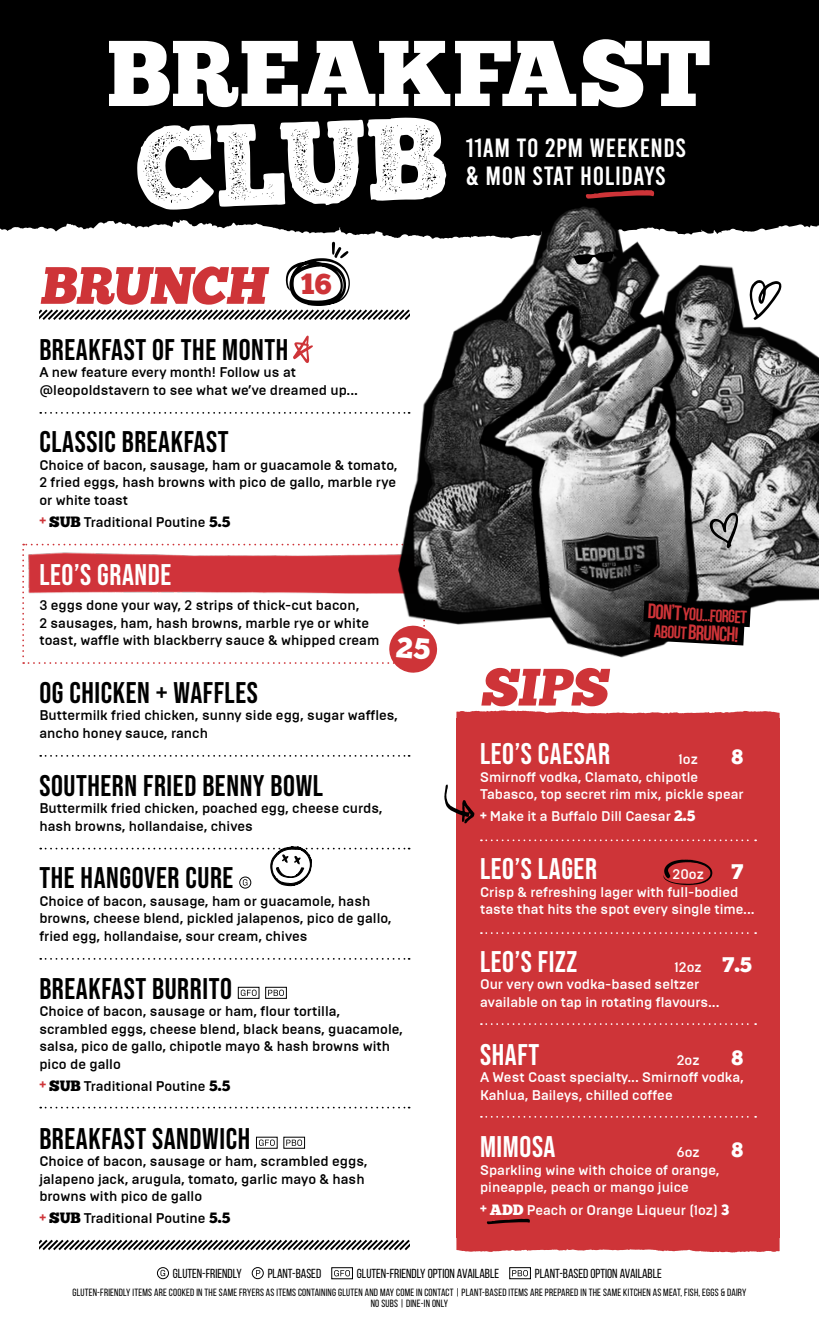
<style>
.page{position:relative;width:819px;height:1323px;background:#fff}
.page>*{position:absolute;margin:0;border:0;box-sizing:border-box;transform-origin:0 0}
.t1{font:117.25px "Chunk Five Print";color:#fff}
.t2{font:93.1px "Chunk Five Ex";color:#fff}
.t3{font:52.5px "Chunk Five Ex";color:#ce3438}
.t4{font:29.75px "Bebas Neue";letter-spacing:.02em;color:#000}
.t5{font:29.75px "Bebas Neue";letter-spacing:.02em;color:#fff}
.t6{font:29.05px "Chunk Five Ex";color:#ce3438}
.t7{font:26.25px/28px "Bebas";letter-spacing:.02em;color:#fff}
.t8{font:700 21px "Bebas Neue";color:#ce3438}
.t9{font:21px "Chunk Five Ex";color:#fff}
.t10{font:700 17.85px "Bebas Neue";color:#ce3438}
.t11{font:500 14px/17.5px "Brutal Type";color:#000}
.t12{font:500 14px/17.5px "Brutal Type";color:#fff}
.t13{font:13.12px "Bebas Neue";color:#000}
.t14{font:10.5px/10.5px "Bebas Neue";letter-spacing:.02em;color:#000;text-align:center}
.s1{font-family:"Chunk Five";font-weight:400;font-size:12.25px;color:#ce3438}
.s2{font-family:"Chunk Five Ex";font-weight:400;font-size:14.88px}
.s3{font-family:"Chunk Five";font-weight:400;font-size:14.88px}
.s4{font-size:21px}
.s5{font-size:17.85px}
.s6{font-family:"Chunk Five";font-weight:400;font-size:12.25px}
.s7{font-family:"Chunk Five Ex";font-weight:400;font-size:21px}
</style>
<div class="page">
<div style="left:0;top:0;width:819px;height:210px;background:#000"></div>
<svg style="left:0;top:193px;width:655px;height:42px;fill:#000"></svg>
<svg style="left:241px;top:990px;width:16px;height:6px"></svg>
<div style="left:238px;top:987px;width:21px;height:12px;border:1px solid #000"></div>
<div style="left:265px;top:987px;width:22px;height:12px;border:1px solid #000"></div>
<svg style="left:268px;top:990px;width:16px;height:6px"></svg>
<svg style="left:259px;top:1140px;width:16px;height:6px"></svg>
<div style="left:256px;top:1137px;width:22px;height:12px;border:1px solid #000"></div>
<div style="left:283px;top:1137px;width:22px;height:12px;border:1px solid #000"></div>
<svg style="left:286px;top:1140px;width:16px;height:6px"></svg>
<div style="left:456px;top:718px;width:324px;height:520px;background:#ce3438"></div>
<svg style="left:40px;top:412px;width:342px;height:2px"></svg>
<svg style="left:40px;top:755px;width:370px;height:2px"></svg>
<svg style="left:481px;top:839px;width:275px;height:2px"></svg>
<svg style="left:481px;top:932px;width:275px;height:2px"></svg>
<svg style="left:481px;top:1023px;width:275px;height:2px"></svg>
<svg style="left:481px;top:1116px;width:275px;height:2px"></svg>
<svg style="left:40px;top:958px;width:370px;height:2px"></svg>
<svg style="left:40px;top:1107px;width:370px;height:1px"></svg>
<svg style="left:39px;top:1239px;width:371px;height:12px"></svg>
<svg style="left:663px;top:860px;width:49px;height:26px"></svg>
<svg style="left:444px;top:784px;width:31px;height:39px"></svg>
<svg style="left:486px;top:1219px;width:44px;height:5px"></svg>
<svg style="left:39px;top:242px;width:343px;height:78px"></svg>
<img style="left:382px;top:194px;width:437px;height:431px">
<img style="left:456px;top:285px;width:271px;height:373px">
<svg style="left:710px;top:513px;width:28px;height:35px"></svg>
<svg style="left:750px;top:280px;width:32px;height:40px"></svg>
<svg style="left:573px;top:252px;width:41px;height:13px"></svg>
<svg style="left:622px;top:589px;width:150px;height:68px"></svg>
<div style="left:157px;top:1267px;width:12px;height:12px;border:1px solid #000;border-radius:50%"></div>
<svg style="left:161px;top:1270px;width:4px;height:6px"></svg>
<div style="left:252px;top:1267px;width:12px;height:12px;border:1px solid #000;border-radius:50%"></div>
<svg style="left:256px;top:1270px;width:4px;height:6px"></svg>
<svg style="left:334px;top:1270px;width:16px;height:6px"></svg>
<div style="left:331px;top:1267px;width:22px;height:12px;border:1px solid #000"></div>
<div style="left:509px;top:1267px;width:22px;height:12px;border:1px solid #000"></div>
<svg style="left:512px;top:1270px;width:16px;height:6px"></svg>
<svg style="left:585px;top:190px;width:69px;height:9px"></svg>
<svg style="left:456px;top:1238px;width:324px;height:14px"></svg>
<svg style="left:456px;top:710px;width:324px;height:8px"></svg>
<svg style="left:293px;top:335px;width:20px;height:28px"></svg>
<svg style="left:40px;top:846px;width:370px;height:42px"></svg>
<svg style="left:22px;top:544px;width:416px;height:129px"></svg>
<h2 class="t2" style="left:107px;top:4px;width:606px">BREAKFAST</h2>
<h1 class="t1" style="left:133px;top:116px;width:313px;rotate:-2deg">CLUB</h1>
<h3 class="t7" style="left:466px;top:133px;width:222px">11AM TO 2PM WEEKENDS &amp; MON STAT HOLIDAYS</h3>
<h3 class="t3" style="left:39px;top:246px;width:238px">BRUNCH</h3>
<h3 class="t6" style="left:301px;top:263px;width:33px">16</h3>
<h3 class="t4" style="left:39px;top:333px;width:251px">BREAKFAST OF THE MONTH</h3>
<p class="t11" style="left:39px;top:363px;width:320px">A new feature every month! Follow us at @leopoldstavern to see what we’ve dreamed up...</p>
<h3 class="t4" style="left:39px;top:425px;width:191px">CLASSIC BREAKFAST</h3>
<p class="t11" style="left:39px;top:456px;width:360px;text-align:justify">Choice of bacon, sausage, ham or guacamole &amp; tomato, 2 fried eggs, hash browns with pico de gallo, marble rye or white toast</p>
<p class="t11" style="left:39px;top:513px;width:192px"><span class="s1">+</span> <span class="s2">SUB</span> Traditional Poutine <span class="s3">5.5</span></p>
<h3 class="t5" style="left:39px;top:558px;width:134px">LEO’S GRANDE</h3>
<p class="t11" style="left:39px;top:596px;width:341px">3 eggs done your way, 2 strips of thick-cut bacon,<br>2 sausages, ham, hash browns, marble rye or white toast, waffle with blackberry sauce &amp; whipped cream</p>
<h3 class="t4" style="left:39px;top:676px;width:220px">OG CHICKEN + WAFFLES</h3>
<p class="t11" style="left:39px;top:706px;width:360px">Buttermilk fried chicken, sunny side egg, sugar waffles, ancho honey sauce, ranch</p>
<h3 class="t4" style="left:39px;top:769px;width:285px">SOUTHERN FRIED BENNY BOWL</h3>
<p class="t11" style="left:39px;top:799px;width:345px">Buttermilk fried chicken, poached egg, cheese curds, hash browns, hollandaise, chives</p>
<h3 class="t4" style="left:39px;top:861px;width:196px">THE HANGOVER CURE</h3>
<p class="t11" style="left:39px;top:892px;width:354px">Choice of bacon, sausage, ham or guacamole, hash browns, cheese blend, pickled jalapenos, pico de gallo, fried egg, hollandaise, sour cream, chives</p>
<h3 class="t4" style="left:39px;top:972px;width:194px">BREAKFAST BURRITO</h3>
<p class="t11" style="left:39px;top:1002px;width:365px">Choice of bacon, sausage or ham, flour tortilla, scrambled eggs, cheese blend, black beans, guacamole, salsa, pico de gallo, chipotle mayo &amp; hash browns with pico de gallo</p>
<p class="t11" style="left:39px;top:1077px;width:192px"><span class="s1">+</span> <span class="s2">SUB</span> Traditional Poutine <span class="s3">5.5</span></p>
<h3 class="t4" style="left:39px;top:1121px;width:212px">BREAKFAST SANDWICH</h3>
<p class="t11" style="left:39px;top:1152px;width:330px">Choice of bacon, sausage or ham, scrambled eggs, jalapeno jack, arugula, tomato, garlic mayo &amp; hash browns with pico de gallo</p>
<p class="t11" style="left:39px;top:1209px;width:192px"><span class="s1">+</span> <span class="s2">SUB</span> Traditional Poutine <span class="s3">5.5</span></p>
<h3 class="t3" style="left:480px;top:648px;width:140px">SIPS</h3>
<p class="t10" style="left:648px;top:602px;width:101px;rotate:3deg"><span class="s4">Don’t</span> you...Forget</p>
<h3 class="t8" style="left:655px;top:619px;width:86px;rotate:3deg"><span class="s5">about</span> Brunch!</h3>
<h3 class="t5" style="left:480px;top:737px;width:131px">LEO’S CAESAR</h3>
<p class="t12" style="left:679px;top:750px;width:21px">1oz</p>
<h3 class="t9" style="left:731px;top:741px;width:13px">8</h3>
<p class="t12" style="left:480px;top:767px;width:265px">Smirnoff vodka, Clamato, chipotle<br>Tabasco, top secret rim mix, pickle spear</p>
<p class="t12" style="left:480px;top:807px;width:217px"><span class="s6">+</span> Make it a Buffalo Dill Caesar <span class="s3">2.5</span></p>
<h3 class="t5" style="left:480px;top:852px;width:118px">LEO’S LAGER</h3>
<p class="t12" style="left:673px;top:865px;width:33px">20oz</p>
<h3 class="t9" style="left:731px;top:856px;width:13px">7</h3>
<p class="t12" style="left:480px;top:882px;width:276px">Crisp &amp; refreshing lager with full-bodied taste that hits the spot every single time...</p>
<h3 class="t5" style="left:480px;top:945px;width:99px">LEO’S FIZZ</h3>
<p class="t12" style="left:480px;top:958px;width:273px;text-indent:195px">12oz <span class="s7">7.5<br></span>Our very own vodka-based seltzer available on tap in rotating flavours...</p>
<h3 class="t5" style="left:480px;top:1037px;width:61px">SHAFT</h3>
<p class="t12" style="left:677px;top:1050px;width:25px">2oz</p>
<h3 class="t9" style="left:731px;top:1041px;width:13px">8</h3>
<p class="t12" style="left:480px;top:1068px;width:265px">A West Coast specialty... Smirnoff vodka,<br>Kahlua, Baileys, chilled coffee</p>
<h3 class="t5" style="left:480px;top:1130px;width:77px">MIMOSA</h3>
<p class="t12" style="left:677px;top:1143px;width:25px">6oz</p>
<h3 class="t9" style="left:731px;top:1134px;width:13px">8</h3>
<p class="t12" style="left:480px;top:1161px;width:241px">Sparkling wine with choice of orange, pineapple, peach or mango juice</p>
<p class="t12" style="left:480px;top:1200px;width:251px"><span class="s6">+</span> <span class="s2">ADD</span> Peach or Orange Liqueur (1oz) <span class="s3">3</span></p>
<p class="t13" style="left:173px;top:1266px;width:70px">GLUTEN-FRIENDLY</p>
<p class="t13" style="left:268px;top:1266px;width:55px">PLANT-BASED</p>
<p class="t13" style="left:357px;top:1266px;width:144px">GLUTEN-FRIENDLY OPTION AVAILABLE</p>
<p class="t13" style="left:535px;top:1266px;width:129px">PLANT-BASED OPTION AVAILABLE</p>
<p class="t14" style="left:73px;top:1287px;width:675px">GLUTEN-FRIENDLY ITEMS ARE COOKED IN THE SAME FRYERS AS ITEMS CONTAINING GLUTEN AND MAY COME IN CONTACT | PLANT-BASED ITEMS ARE PREPARED IN THE SAME KITCHEN AS MEAT, FISH, EGGS &amp; DAIRY<br>NO SUBS | DINE-IN ONLY</p>
</div>
